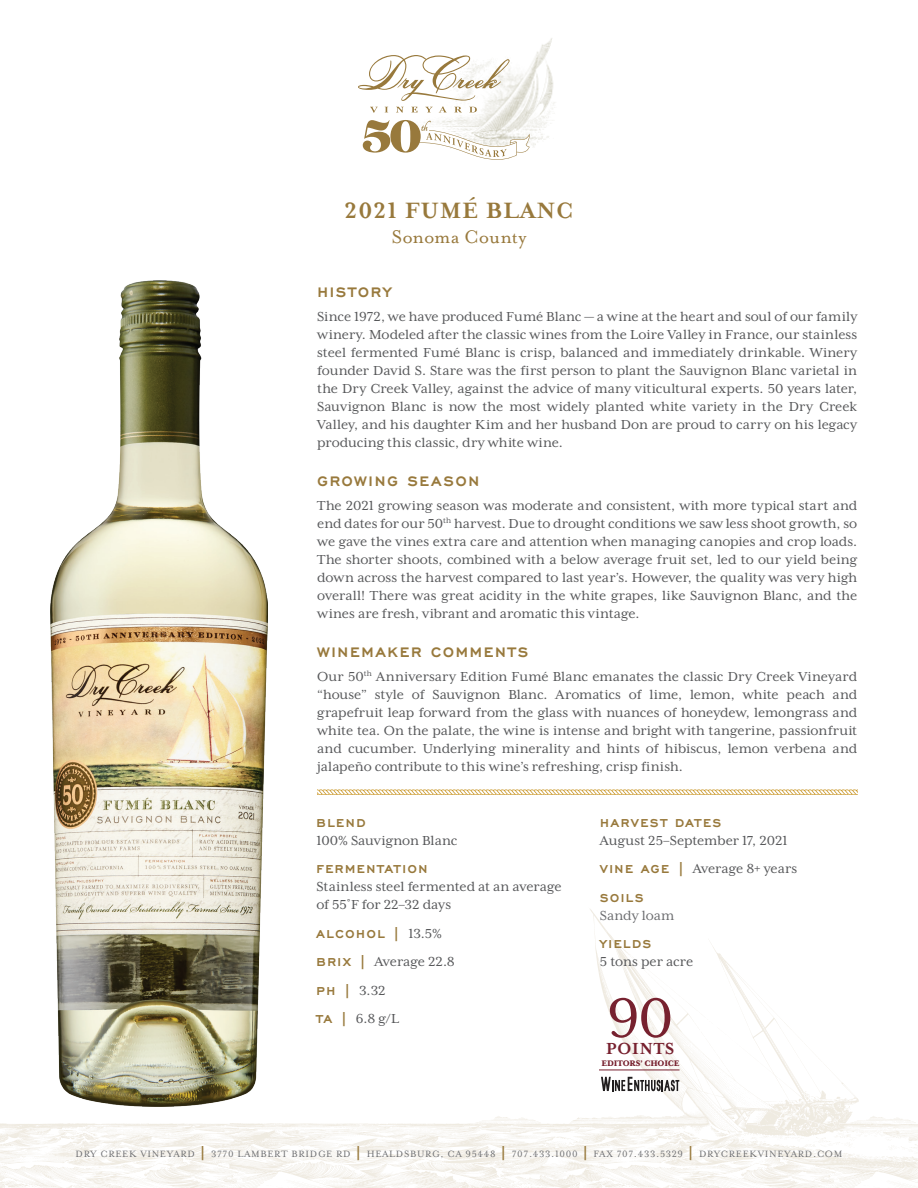
<style>
.page{position:relative;width:918px;height:1188px;background:#fff}
.page>*{position:absolute;margin:0;border:0;box-sizing:border-box;transform-origin:0 0}
.t1{font:63.3px "Mrs Eaves XL Serif OT";color:#77212f}
.Sheet_Header{font:700 25.5px "Mrs Eaves OT";letter-spacing:.025em;color:#98793c}
.Sheet_Header-2{font:21px "Mrs Eaves OT";color:#98793c}
.t2{font:700 18.45px "Mrs Eaves XL Serif OT";letter-spacing:.05em;color:#77212f}
.Description_Heading{font:700 18px "Engravers Gothic";letter-spacing:.11em;color:#98793c}
.Description_Paragrap{font:15px/18px "Mrs Eaves XL Serif OT";letter-spacing:.005em;color:#57585a;text-align:justify}
.Tech_Text{font:15px/18px "Mrs Eaves XL Serif OT";letter-spacing:-.005em;color:#57585a}
.Tech_Heading{font:15px "Mrs Eaves XL Serif OT";letter-spacing:-.005em;color:#57585a}
.Tech_Heading-2{font:700 15px "Engravers Gothic";letter-spacing:.115em;color:#98793c}
.Tech_Text-2{font:15px "Mrs Eaves XL Serif OT";letter-spacing:.005em;color:#6c6d70}
.Contact{font:10.5px "Mrs Eaves Small Caps";letter-spacing:.06em;color:#6c6d70}
.t3{font:800 9.15px "Mrs Eaves XL Serif OT";letter-spacing:-.02em;color:#77212f}
.s1{font-family:"Mrs Eaves XL Serif OT";font-weight:400;color:#57585a}
.s2{font-family:"Engravers Gothic";font-weight:700;color:#98793c}
.s3{font-family:"Engravers Gothic";font-weight:700;font-size:15px;color:#98793c}
</style>
<div class="page">
<img style="left:0;top:909px;width:918px;height:279px">
<img style="left:449px;top:38px;width:106px;height:109px">
<svg style="left:358px;top:55px;width:152px;height:58px"></svg>
<svg style="left:363px;top:120px;width:167px;height:40px"></svg>
<svg style="left:317px;top:790px;width:540px;height:5px"></svg>
<img style="left:50px;top:281px;width:217px;height:826px">
<hr style="left:600px;top:1070px;width:80px;height:1px;background:#77212f">
<svg style="left:601px;top:1077px;width:78px;height:14px"></svg>
<p class="Sheet_Header" style="left:345px;top:196px;width:230px">2021 FUMÉ BLANC</p>
<p class="Sheet_Header-2" style="left:391px;top:225px;width:137px">Sonoma County</p>
<h2 class="Description_Heading" style="left:317px;top:282px;width:75px">HISTORY</h2>
<p class="Description_Paragrap" style="left:317px;top:308px;width:542px">Since 1972, we have produced Fumé Blanc — a wine at the heart and soul of our family winery. Modeled after the classic wines from the Loire Valley in France, our stainless steel fermented Fumé Blanc is crisp, balanced and immediately drinkable. Winery founder David S. Stare was the first person to plant the Sauvignon Blanc varietal in the Dry Creek Valley, against the advice of many viticultural experts. 50 years later, Sauvignon Blanc is now the most widely planted white variety in the Dry Creek Valley, and his daughter Kim and her husband Don are proud to carry on his legacy producing this classic, dry white wine.</p>
<h2 class="Description_Heading" style="left:317px;top:471px;width:163px">GROWING SEASON</h2>
<p class="Description_Paragrap" style="left:317px;top:497px;width:542px">The 2021 growing season was moderate and consistent, with more typical start and end dates for our 50<sup>th</sup> harvest. Due to drought conditions we saw less shoot growth, so we gave the vines extra care and attention when managing canopies and crop loads.<br>The shorter shoots, combined with a below average fruit set, led to our yield being down across the harvest compared to last year’s. However, the quality was very high overall! There was great acidity in the white grapes, like Sauvignon Blanc, and the wines are fresh, vibrant and aromatic this vintage.</p>
<h2 class="Description_Heading" style="left:317px;top:642px;width:212px">WINEMAKER COMMENTS</h2>
<p class="Description_Paragrap" style="left:317px;top:668px;width:542px">Our 50<sup>th</sup> Anniversary Edition Fumé Blanc emanates the classic Dry Creek Vineyard “house” style of Sauvignon Blanc. Aromatics of lime, lemon, white peach and grapefruit leap forward from the glass with nuances of honeydew, lemongrass and white tea. On the palate, the wine is intense and bright with tangerine, passionfruit and cucumber. Underlying minerality and hints of hibiscus, lemon verbena and jalapeño contribute to this wine’s refreshing, crisp finish.</p>
<p class="Tech_Heading-2" style="left:317px;top:814px;width:50px">BLEND</p>
<p class="Tech_Text" style="left:316px;top:831px;width:143px">100% Sauvignon Blanc</p>
<p class="Tech_Heading-2" style="left:317px;top:861px;width:112px">FERMENTATION</p>
<p class="Tech_Text" style="left:316px;top:878px;width:247px">Stainless steel fermented at an average of 55˚F for 22–32 days</p>
<p class="Tech_Heading-2" style="left:317px;top:925px;width:127px">ALCOHOL | <span class="s1">13.5%</span></p>
<p class="Tech_Heading" style="left:317px;top:953px;width:140px"><span class="s2">BRIX |</span> Average 22.8</p>
<p class="Tech_Heading" style="left:317px;top:982px;width:71px"><span class="s2">PH |</span> 3.32</p>
<p class="Tech_Heading" style="left:317px;top:1010px;width:84px"><span class="s2">TA |</span> 6.8 g/L</p>
<p class="Tech_Heading-2" style="left:600px;top:814px;width:123px">HARVEST DATES</p>
<p class="Tech_Text" style="left:600px;top:831px;width:189px">August 25–September 17, 2021</p>
<p class="Tech_Heading" style="left:600px;top:860px;width:199px"><span class="s2">VINE AGE |</span> Average 8+ years</p>
<p class="Tech_Heading-2" style="left:600px;top:889px;width:45px">SOILS</p>
<p class="Tech_Text-2" style="left:600px;top:907px;width:76px">Sandy loam</p>
<p class="Tech_Heading-2" style="left:600px;top:936px;width:53px">YIELDS</p>
<p class="Tech_Text" style="left:600px;top:953px;width:95px">5 tons per acre</p>
<p class="t1" style="left:607px;top:984px;width:68px">90</p>
<p class="t3" style="left:602px;top:1058px;width:79px">EDITORS’ CHOICE</p>
<p class="t2" style="left:606px;top:1038px;width:69px">POINTS</p>
<p class="Contact" style="left:76px;top:1148px;width:768px">DRY CREEK VINEYARD <span class="s3">|</span> 3770 LAMBERT BRIDGE RD <span class="s3">|</span> HEALDSBURG, CA 95448 <span class="s3">|</span> 707.433.1000 <span class="s3">|</span> FAX 707.433.5329 <span class="s3">|</span> DRYCREEKVINEYARD.COM</p>
</div>
